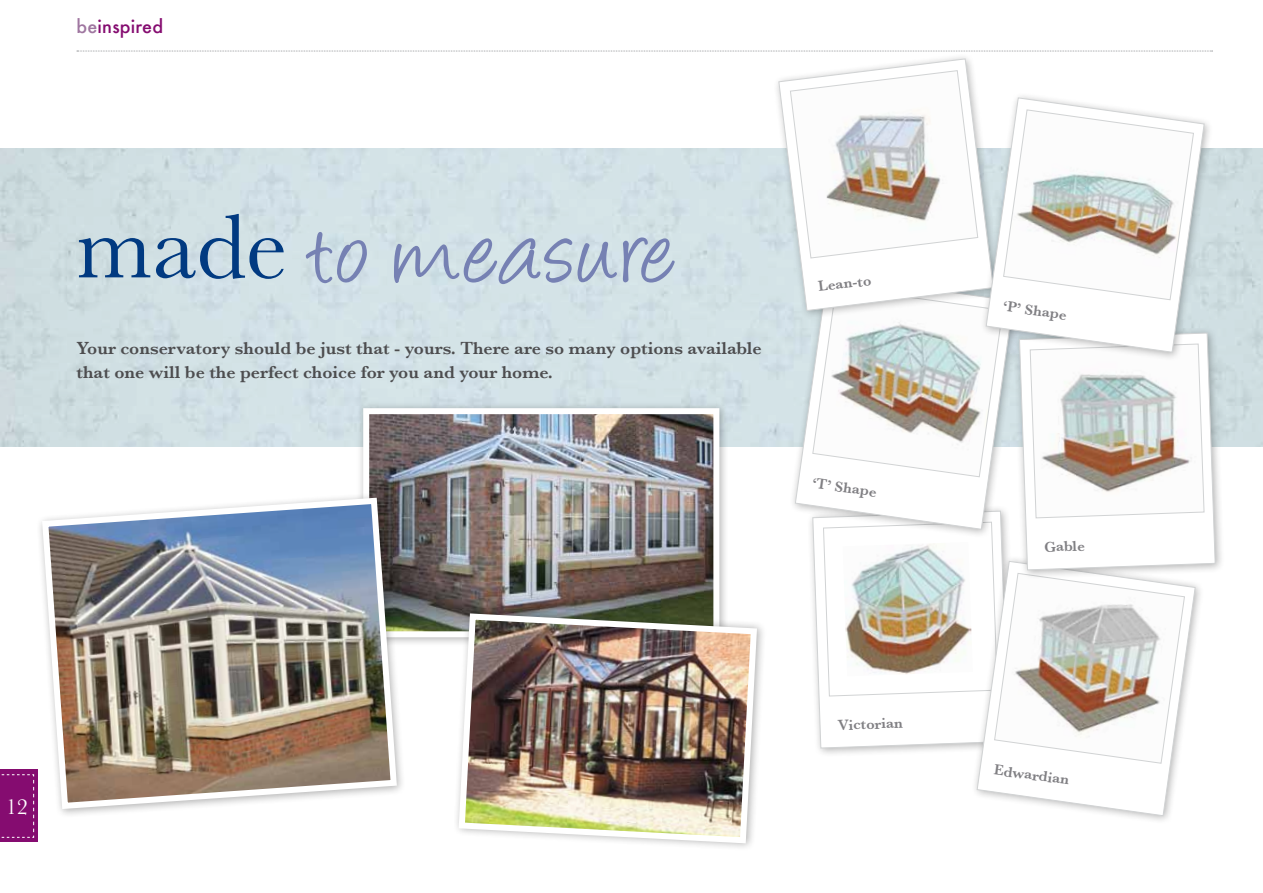
<style>
.page{position:relative;width:1263px;height:893px;background:#fff}
.page>*{position:absolute;margin:0;border:0;box-sizing:border-box;transform-origin:0 0}
.t1{font:109.5px "Angelina";letter-spacing:.04em;color:#7681b3}
.t2{font:22.5px "Baskerville";color:#fff}
.t3{font:600 18px/24px "Baskerville";color:#4d4d4f}
.t4{font:500 18px "Futura";letter-spacing:.01em;color:#850c70}
.t5{font:600 15px "Baskerville";color:#807f83}
.s1{color:#9f76a0}
.s2{font-family:"Baskerville";font-size:94.5px;color:#013a81}
</style>
<div class="page">
<div style="left:0;top:770px;width:37px;height:72px;background:#850c70"></div>
<svg style="left:1px;top:774px;width:33px;height:64px"></svg>
<svg style="left:977px;top:764px;width:200px;height:52px"></svg>
<div style="left:1013px;top:327px;width:212px;height:252px;background:#000;opacity:.3"></div>
<svg style="left:1204px;top:333px;width:11px;height:237px"></svg>
<div style="left:772px;top:53px;width:230px;height:267px;background:#000;opacity:.3"></div>
<svg style="left:778px;top:59px;width:215px;height:252px"></svg>
<div style="left:980px;top:92px;width:234px;height:270px;background:#000;opacity:.3"></div>
<svg style="left:790px;top:70px;width:414px;height:694px"></svg>
<div style="left:356px;top:401px;width:373px;height:246px;background:#000;opacity:.3"></div>
<img style="left:370px;top:415px;width:342px;height:215px">
<div style="left:363px;top:408px;width:356px;height:229px;border:6px solid #fff"></div>
<div style="left:453px;top:606px;width:314px;height:245px;background:#000;opacity:.3"></div>
<img style="left:455px;top:610px;width:305px;height:236px">
<div style="left:36px;top:491px;width:370px;height:327px;background:#000;opacity:.3"></div>
<img style="left:39px;top:494px;width:361px;height:318px">
<svg style="left:77px;top:51px;width:1135px;height:1px"></svg>
<p class="t4" style="left:77px;top:14px;width:88px"><span class="s1">be</span>inspired</p>
<h1 class="t1" style="left:77px;top:206px;width:601px"><span class="s2">made</span> to measure</h1>
<p class="t3" style="left:77px;top:336px;width:687px">Your conservatory should be just that - yours. There are so many options available that one will be the perfect choice for you and your home.</p>
<p class="t5" style="left:817px;top:278px;width:55px;rotate:-7deg">Lean-to</p>
<p class="t5" style="left:814px;top:474px;width:66px;rotate:8deg">‘T’ Shape</p>
<p class="t2" style="left:6px;top:793px;width:24px">12</p>
<p class="t5" style="left:837px;top:716px;width:67px;rotate:-2deg">Victorian</p>
<p class="t5" style="left:1004px;top:297px;width:66px;rotate:8deg">‘P’ Shape</p>
<p class="t5" style="left:1044px;top:538px;width:42px;rotate:-2deg">Gable</p>
<p class="t5" style="left:995px;top:761px;width:77px;rotate:8deg">Edwardian</p>
</div>
